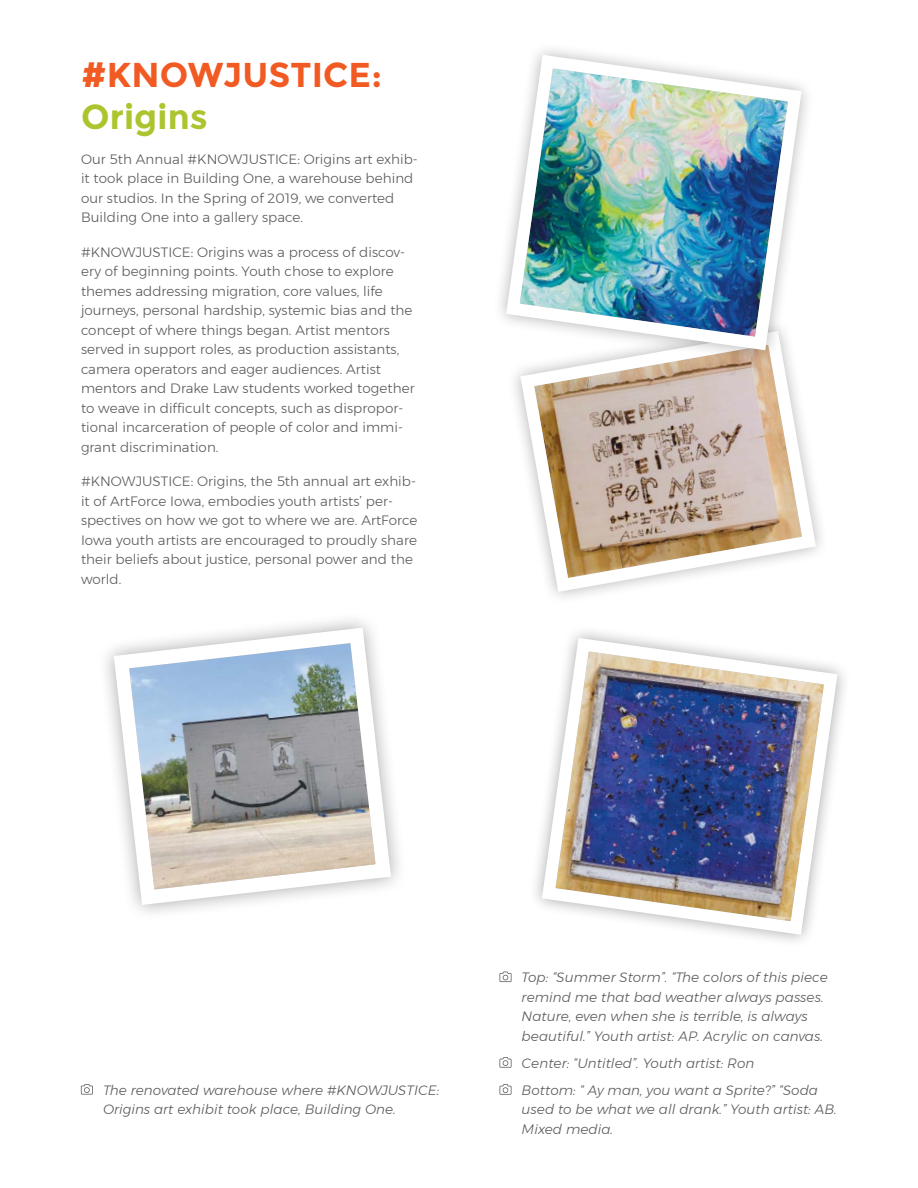
<style>
.page{position:relative;width:918px;height:1188px;background:#fff}
.page>*{position:absolute;margin:0;border:0;box-sizing:border-box;transform-origin:0 0}
.t1{font:700 34.5px "Montserrat";letter-spacing:.005em;color:#f15a22}
.t2{font:700 34.5px "Montserrat";letter-spacing:.005em;color:#acc52e}
.t3{font:300 13.5px/19.5px "Montserrat";letter-spacing:.005em;color:#58595b}
.t4{font:italic 300 13.5px/19.5px "Montserrat";letter-spacing:.005em;color:#58595b}
</style>
<div class="page">
<img style="left:535px;top:631px;width:309px;height:310px">
<svg style="left:514px;top:364px;width:307px;height:234px"></svg>
<div style="left:492px;top:41px;width:323px;height:323px;background:#000;opacity:.3"></div>
<img style="left:499px;top:48px;width:309px;height:309px">
<svg style="left:500px;top:1084px;width:12px;height:11px"></svg>
<svg style="left:500px;top:1057px;width:12px;height:11px"></svg>
<svg style="left:500px;top:972px;width:12px;height:10px"></svg>
<svg style="left:81px;top:1084px;width:12px;height:11px"></svg>
<svg style="left:106px;top:620px;width:293px;height:293px"></svg>
<h1 class="t1" style="left:81px;top:55px;width:303px">#KNOWJUSTICE:</h1>
<h1 class="t2" style="left:81px;top:97px;width:128px">Origins</h1>
<p class="t3" style="left:81px;top:149px;width:338px">Our 5th Annual #KNOWJUSTICE: Origins art exhib&shy;it took place in Building One, a warehouse behind our studios. In the Spring of 2019, we converted Building One into a gallery space.</p>
<p class="t3" style="left:81px;top:242px;width:335px">#KNOWJUSTICE: Origins was a process of discov&shy;ery of beginning points. Youth chose to explore themes addressing migration, core values, life journeys, personal hardship, systemic bias and the concept of where things began. Artist mentors served in support roles, as production assistants, camera operators and eager audiences. Artist mentors and Drake Law students worked together to weave in difficult concepts, such as dispropor&shy;tional incarceration of people of color and immi&shy;grant discrimination.</p>
<p class="t3" style="left:81px;top:472px;width:338px">#KNOWJUSTICE: Origins, the 5th annual art exhib&shy;it of ArtForce Iowa, embodies youth artists’ per&shy;spectives on how we got to where we are. ArtForce Iowa youth artists are encouraged to proudly share their beliefs about justice, personal power and the world.</p>
<p class="t4" style="left:103px;top:1080px;width:338px">The renovated warehouse where #KNOWJUSTICE:<br>Origins art exhibit took place, Building One.</p>
<p class="t4" style="left:522px;top:968px;width:308px">Top: “Summer Storm”. “The colors of this piece remind me that bad weather always passes.<br>Nature, even when she is terrible, is always beautiful.” Youth artist: AP. Acrylic on canvas.</p>
<p class="t4" style="left:522px;top:1049px;width:298px;line-height:27px">Center: “Untitled”. Youth artist: Ron<br>Bottom: “ Ay man, you want a Sprite?” “Soda</p>
<p class="t4" style="left:522px;top:1100px;width:317px">used to be what we all drank.” Youth artist: AB.<br>Mixed media.</p>
</div>
